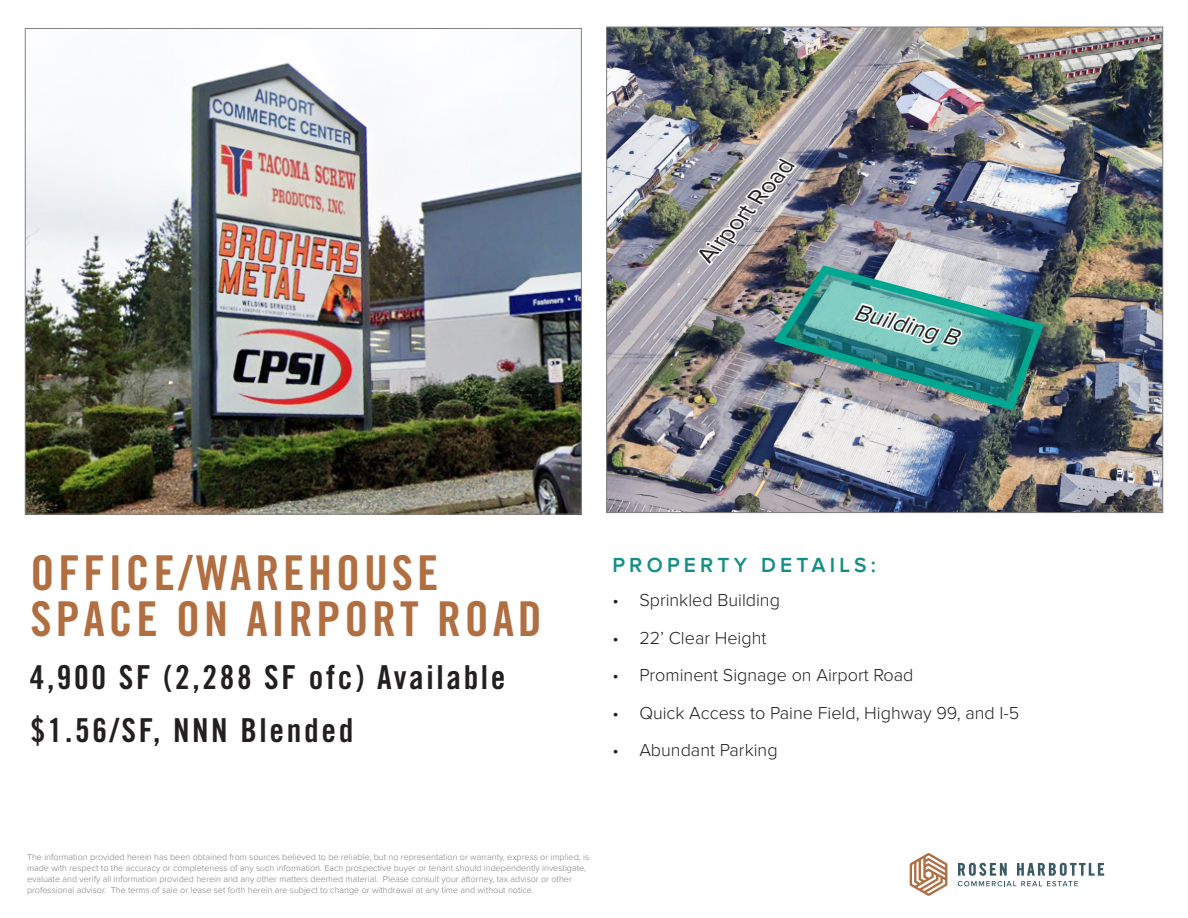
<style>
.page{position:relative;width:1188px;height:918px;background:#fff}
.page>*{position:absolute;margin:0;border:0;box-sizing:border-box;transform-origin:0 0}
.t1{font:48px/45.6px "Trade Gothic LT Std Bd Cn 20";letter-spacing:.08em;color:#b06e41}
.t2{font:33px "Trade Gothic LT Std Bd Cn 20";letter-spacing:.08em;color:#231f20}
.t3{font:italic 24px "Proxima Nova";color:#231f20}
.t4{font:600 21px "Proxima Nova";letter-spacing:.2em;color:#148f85}
.t5{font:300 18px "Proxima Nova";color:#231f20}
.t6{font:300 9px/10.8px "Proxima Nova";color:#808080}
</style>
<div class="page">
<svg style="left:958px;top:863px;width:146px;height:23px"></svg>
<svg style="left:910px;top:853px;width:37px;height:43px"></svg>
<img style="left:27px;top:30px;width:552px;height:482px">
<img style="left:609px;top:29px;width:552px;height:482px">
<img style="left:768px;top:259px;width:281px;height:156px">
<img style="left:694px;top:155px;width:344px;height:251px">
<p class="t3" style="left:693px;top:250px;width:133px;rotate:-49deg">Airport Road</p>
<p class="t3" style="left:858px;top:298px;width:108px;rotate:15deg">Building B</p>
<p class="t1" style="left:31px;top:550px;width:513px">OFFICE/WAREHOUSE<br>SPACE ON AIRPORT ROAD</p>
<p class="t2" style="left:30px;top:657px;width:477px">4,900 SF (2,288 SF ofc) Available</p>
<p class="t2" style="left:31px;top:710px;width:324px">$1.56/SF, NNN Blended</p>
<p class="t4" style="left:612px;top:553px;width:265px">PROPERTY DETAILS:</p>
<p class="t5" style="left:612px;top:590px;width:169px">• Sprinkled Building</p>
<p class="t5" style="left:612px;top:628px;width:156px">• 22’ Clear Height</p>
<p class="t5" style="left:612px;top:665px;width:303px">• Prominent Signage on Airport Road</p>
<p class="t5" style="left:612px;top:703px;width:408px">• Quick Access to Paine Field, Highway 99, and I-5</p>
<p class="t5" style="left:612px;top:740px;width:167px">• Abundant Parking</p>
<p class="t6" style="left:27px;top:852px;width:564px">The information provided herein has been obtained from sources believed to be reliable, but no representation or warranty, express or implied, is made with respect to the accuracy or completeness of any such information. Each prospective buyer or tenant should independently investigate, evaluate and verify all information provided herein and any other matters deemed material. Please consult your attorney, tax advisor or other professional advisor. The terms of sale or lease set forth herein are subject to change or withdrawal at any time and without notice.</p>
</div>
